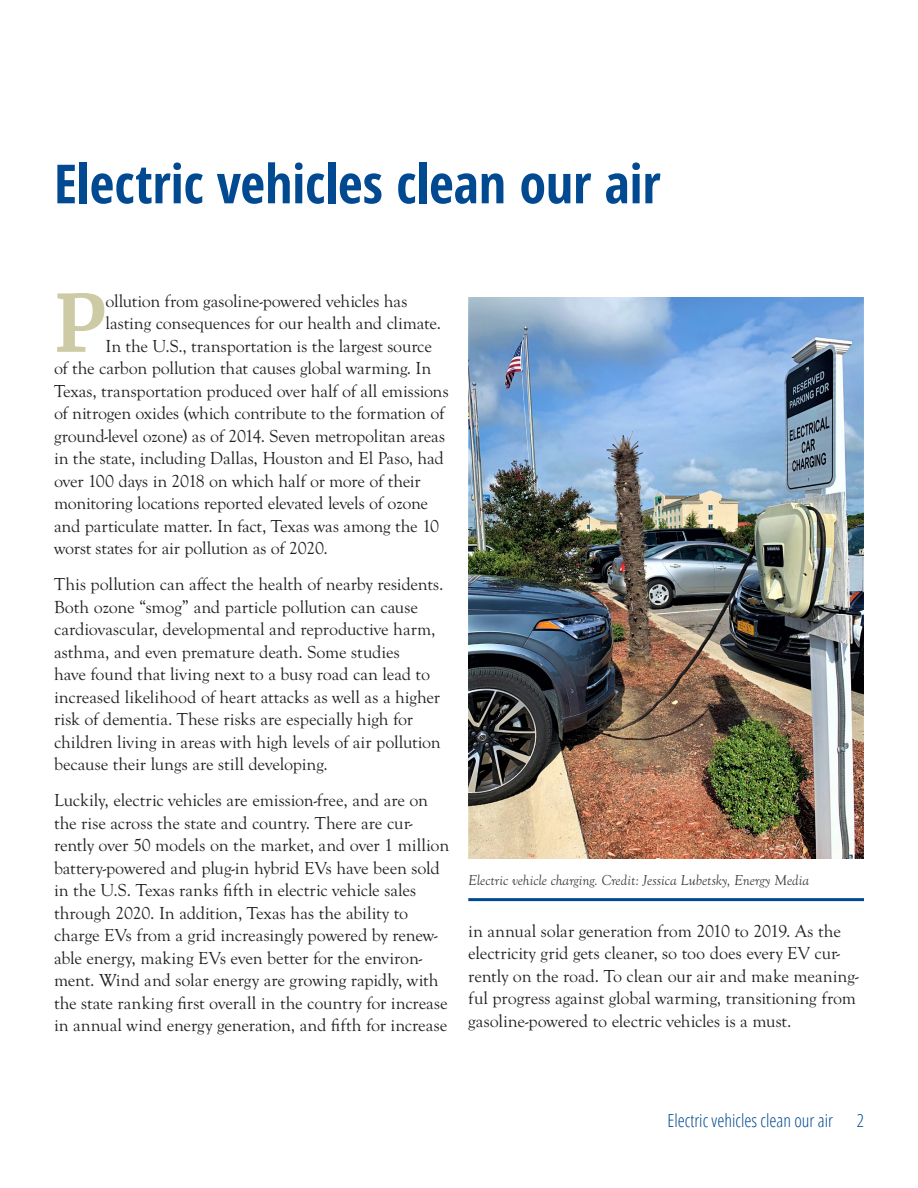
<style>
.page{position:relative;width:918px;height:1188px;background:#fff}
.page>*{position:absolute;margin:0;border:0;box-sizing:border-box;transform-origin:0 0}
.Drop_cap{font:700 78.6px "Merriweather";color:#cccba6}
.Section_Header{font:700 condensed 54px "Open Sans";letter-spacing:-.005em;color:#014990}
.Body_text{font:18px/22.5px "Goudy Old Sty";letter-spacing:-.005em;color:#231f20}
.Drop_cap-2{font:18px "Goudy Old Sty";letter-spacing:-.01em;color:#231f20}
.t1{font:300 condensed 18px "Open Sans";color:#014990}
.Caption_text{font:italic 15px "Goudy Old Sty";color:#3e3e3f}
</style>
<div class="page">
<hr style="left:468px;top:898px;width:396px;height:3px;background:#014990">
<img style="left:468px;top:298px;width:396px;height:561px">
<p class="Section_Header" style="left:54px;top:146px;width:608px">Electric vehicles clean our air</p>
<p class="Drop_cap" style="left:54px;top:269px;width:53px">P</p>
<p class="Drop_cap-2" style="left:106px;top:291px;width:303px">ollution from gasoline-powered vehicles has</p>
<p class="Drop_cap-2" style="left:106px;top:314px;width:337px">lasting consequences for our health and climate.</p>
<p class="Drop_cap-2" style="left:106px;top:336px;width:328px">In the U.S., transportation is the largest source</p>
<p class="Drop_cap-2" style="left:54px;top:359px;width:379px">of the carbon pollution that causes global warming. In</p>
<p class="Drop_cap-2" style="left:54px;top:381px;width:396px">Texas, transportation produced over half of all emissions</p>
<p class="Drop_cap-2" style="left:54px;top:404px;width:392px">of nitrogen oxides (which contribute to the formation of</p>
<p class="Drop_cap-2" style="left:54px;top:426px;width:393px">ground-level ozone) as of 2014. Seven metropolitan areas</p>
<p class="Drop_cap-2" style="left:54px;top:449px;width:392px">in the state, including Dallas, Houston and El Paso, had</p>
<p class="Drop_cap-2" style="left:54px;top:471px;width:368px">over 100 days in 2018 on which half or more of their</p>
<p class="Drop_cap-2" style="left:54px;top:494px;width:376px">monitoring locations reported elevated levels of ozone</p>
<p class="Drop_cap-2" style="left:54px;top:516px;width:387px">and particulate matter. In fact, Texas was among the 10</p>
<p class="Drop_cap-2" style="left:54px;top:539px;width:275px">worst states for air pollution as of 2020.</p>
<p class="Body_text" style="left:54px;top:574px;width:391px">This pollution can affect the health of nearby residents.<br>Both ozone “smog” and particle pollution can cause cardiovascular, developmental and reproductive harm, asthma, and even premature death. Some studies<br>have found that living next to a busy road can lead to increased likelihood of heart attacks as well as a higher risk of dementia. These risks are especially high for children living in areas with high levels of air pollution because their lungs are still developing.</p>
<p class="Body_text" style="left:54px;top:790px;width:397px">Luckily, electric vehicles are emission-free, and are on the rise across the state and country. There are cur&shy;rently over 50 models on the market, and over 1 million battery-powered and plug-in hybrid EVs have been sold in the U.S. Texas ranks fifth in electric vehicle sales through 2020. In addition, Texas has the ability to charge EVs from a grid increasingly powered by renew&shy;able energy, making EVs even better for the environ&shy;ment. Wind and solar energy are growing rapidly, with the state ranking first overall in the country for increase in annual wind energy generation, and fifth for increase</p>
<p class="Caption_text" style="left:468px;top:872px;width:342px">Electric vehicle charging. Credit: Jessica Lubetsky, Energy Media</p>
<p class="Body_text" style="left:468px;top:920px;width:392px">in annual solar generation from 2010 to 2019. As the electricity grid gets cleaner, so too does every EV cur&shy;rently on the road. To clean our air and make meaning&shy;ful progress against global warming, transitioning from gasoline-powered to electric vehicles is a must.</p>
<p class="t1" style="left:668px;top:1109px;width:167px">Electric vehicles clean our air</p>
<p class="t1" style="left:857px;top:1109px;width:9px">2</p>
</div>
